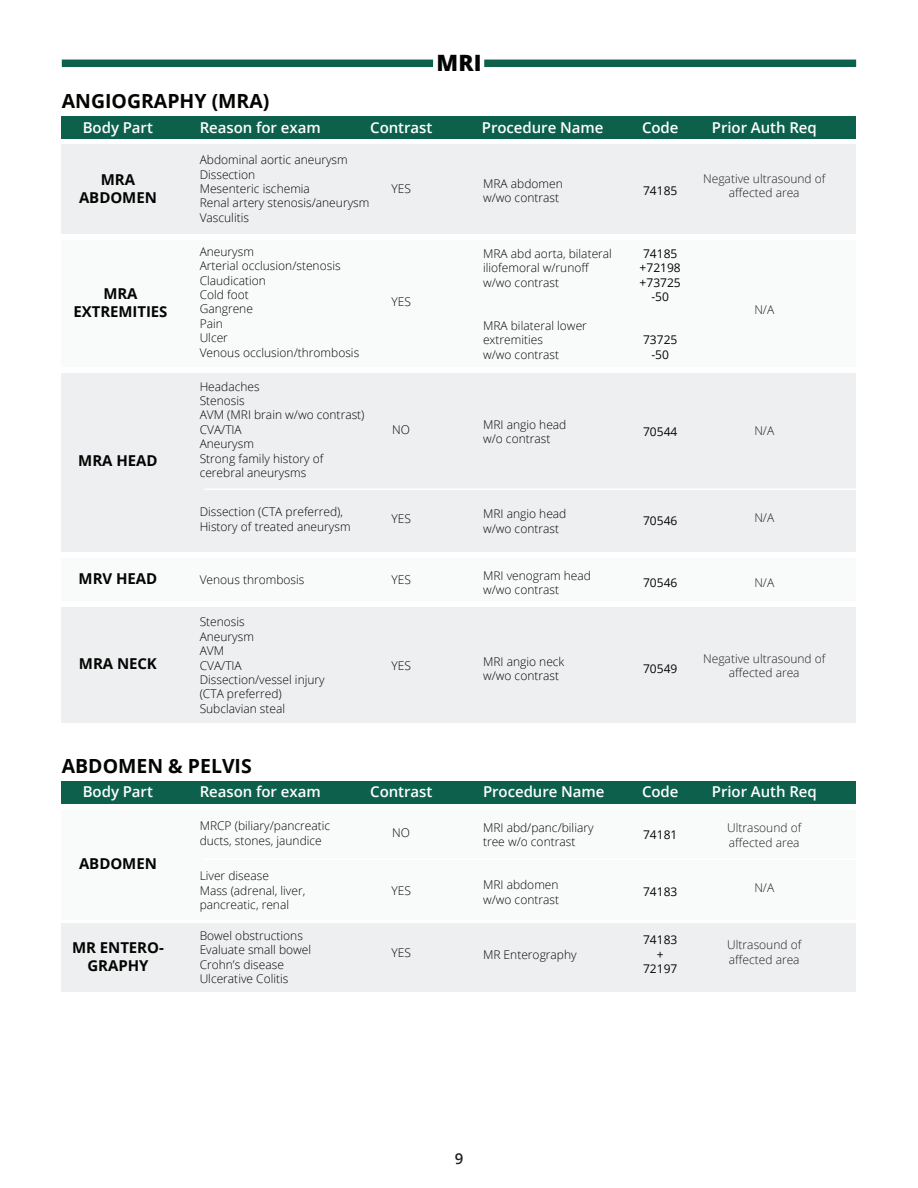
<style>
.page{position:relative;width:918px;height:1188px;background:#fff}
.page>*{position:absolute;margin:0;border:0;box-sizing:border-box;transform-origin:0 0}
.t1{font:800 22.5px "Open Sans";color:#040503}
.t2{font:700 19.5px "Open Sans";color:#040503}
.t3{font:600 15px "Open Sans";letter-spacing:-.005em;color:#fff}
.t4{font:700 15px/18px "Open Sans";letter-spacing:-.005em;color:#040503;text-align:center}
.t5{font:600 15px "Open Sans";color:#231f20}
.t6{font:300 12px/14.4px "Open Sans";color:#040503}
.t7{font:300 12px/14.4px "Open Sans";color:#231f20;text-align:center}
.t8{font:12px/14.4px "Open Sans";color:#040503;text-align:center}
</style>
<div class="page">
<div style="left:62px;top:117px;width:794px;height:22px;background:#0d614c"></div>
<div style="left:62px;top:240px;width:794px;height:127px;background:#f9fafa"></div>
<div style="left:62px;top:145px;width:794px;height:89px;background:#edeff0"></div>
<div style="left:62px;top:373px;width:794px;height:178px;background:#edeff0"></div>
<hr style="left:204px;top:488px;width:655px;height:2px;background:#fff">
<div style="left:62px;top:558px;width:794px;height:42px;background:#f9fafa"></div>
<div style="left:62px;top:608px;width:794px;height:115px;background:#edeff0"></div>
<div style="left:62px;top:810px;width:794px;height:110px;background:#f9fafa"></div>
<hr style="left:204px;top:858px;width:653px;height:2px;background:#fff">
<div style="left:62px;top:781px;width:794px;height:23px;background:#0d614c"></div>
<div style="left:62px;top:924px;width:794px;height:68px;background:#edeff0"></div>
<div style="left:484px;top:60px;width:372px;height:7px;background:#0d614c"></div>
<div style="left:62px;top:60px;width:371px;height:7px;background:#0d614c"></div>
<h2 class="t2" style="left:62px;top:87px;width:209px">ANGIOGRAPHY (MRA)</h2>
<h1 class="t1" style="left:436px;top:46px;width:47px">MRI</h1>
<p class="t3" style="left:83px;top:117px;width:72px">Body Part</p>
<p class="t3" style="left:200px;top:117px;width:123px">Reason for exam</p>
<p class="t3" style="left:370px;top:117px;width:64px">Contrast</p>
<p class="t3" style="left:482px;top:117px;width:123px">Procedure Name</p>
<p class="t3" style="left:642px;top:117px;width:38px">Code</p>
<p class="t4" style="left:79px;top:170px;width:79px">MRA<br>ABDOMEN</p>
<p class="t4" style="left:74px;top:284px;width:95px">MRA<br>EXTREMITIES</p>
<p class="t4" style="left:78px;top:451px;width:81px">MRA HEAD</p>
<p class="t4" style="left:79px;top:570px;width:80px">MRV HEAD</p>
<p class="t4" style="left:79px;top:655px;width:80px">MRA NECK</p>
<p class="t6" style="left:200px;top:152px;width:171px">Abdominal aortic aneurysm<br>Dissection<br>Mesenteric ischemia<br>Renal artery stenosis/aneurysm<br>Vasculitis</p>
<p class="t6" style="left:200px;top:244px;width:161px">Aneurysm<br>Arterial occlusion/stenosis<br>Claudication<br>Cold foot<br>Gangrene<br>Pain<br>Ulcer<br>Venous occlusion/thrombosis</p>
<p class="t6" style="left:200px;top:379px;width:166px">Headaches<br>Stenosis<br>AVM (MRI brain w/wo contrast)<br>CVA/TIA<br>Aneurysm<br>Strong family history of cerebral aneurysms</p>
<p class="t6" style="left:483px;top:176px;width:81px">MRA abdomen w/wo contrast</p>
<p class="t6" style="left:391px;top:181px;width:21px">YES</p>
<p class="t8" style="left:643px;top:183px;width:36px">74185</p>
<p class="t6" style="left:391px;top:294px;width:21px">YES</p>
<p class="t6" style="left:483px;top:246px;width:130px">MRA abd aorta, bilateral iliofemoral w/runoff w/wo contrast</p>
<p class="t6" style="left:483px;top:318px;width:105px">MRA bilateral lower extremities<br>w/wo contrast</p>
<p class="t8" style="left:640px;top:246px;width:43px">74185 +72198 +73725 -50</p>
<p class="t8" style="left:643px;top:332px;width:36px">73725 -50</p>
<p class="t6" style="left:483px;top:417px;width:85px">MRI angio head w/o contrast</p>
<p class="t6" style="left:392px;top:422px;width:19px">NO</p>
<p class="t8" style="left:643px;top:424px;width:36px">70544</p>
<p class="t6" style="left:200px;top:504px;width:153px">Dissection (CTA preferred),<br>History of treated aneurysm</p>
<p class="t6" style="left:391px;top:511px;width:21px">YES</p>
<p class="t8" style="left:643px;top:514px;width:36px">70546</p>
<p class="t6" style="left:483px;top:506px;width:85px">MRI angio head w/wo contrast</p>
<p class="t6" style="left:200px;top:572px;width:106px">Venous thrombosis</p>
<p class="t6" style="left:200px;top:614px;width:127px">Stenosis<br>Aneurysm<br>AVM<br>CVA/TIA<br>Dissection/vessel injury (CTA preferred)<br>Subclavian steal</p>
<p class="t6" style="left:483px;top:568px;width:110px">MRI venogram head w/wo contrast</p>
<p class="t6" style="left:391px;top:572px;width:21px">YES</p>
<p class="t8" style="left:643px;top:575px;width:36px">70546</p>
<p class="t6" style="left:483px;top:654px;width:83px">MRI angio neck w/wo contrast</p>
<p class="t6" style="left:391px;top:658px;width:21px">YES</p>
<p class="t8" style="left:643px;top:661px;width:36px">70549</p>
<h2 class="t2" style="left:62px;top:752px;width:192px">ABDOMEN &amp; PELVIS</h2>
<p class="t3" style="left:83px;top:781px;width:72px">Body Part</p>
<p class="t3" style="left:200px;top:781px;width:123px">Reason for exam</p>
<p class="t3" style="left:370px;top:781px;width:64px">Contrast</p>
<p class="t3" style="left:483px;top:781px;width:123px">Procedure Name</p>
<p class="t3" style="left:642px;top:781px;width:38px">Code</p>
<p class="t6" style="left:483px;top:820px;width:112px">MRI abd/panc/biliary tree w/o contrast</p>
<p class="t4" style="left:79px;top:855px;width:79px">ABDOMEN</p>
<p class="t6" style="left:200px;top:818px;width:132px">MRCP (biliary/pancreatic ducts, stones, jaundice</p>
<p class="t6" style="left:392px;top:826px;width:19px">NO</p>
<p class="t8" style="left:643px;top:827px;width:36px">74181</p>
<p class="t6" style="left:483px;top:877px;width:78px">MRI abdomen w/wo contrast</p>
<p class="t6" style="left:200px;top:868px;width:107px">Liver disease<br>Mass (adrenal, liver, pancreatic, renal</p>
<p class="t6" style="left:391px;top:883px;width:21px">YES</p>
<p class="t8" style="left:643px;top:885px;width:36px">74183</p>
<p class="t4" style="left:72px;top:938px;width:93px">MR ENTERO-<br>GRAPHY</p>
<p class="t6" style="left:200px;top:928px;width:113px">Bowel obstructions<br>Evaluate small bowel<br>Crohn’s disease<br>Ulcerative Colitis</p>
<p class="t6" style="left:391px;top:945px;width:21px">YES</p>
<p class="t6" style="left:483px;top:947px;width:95px">MR Enterography</p>
<p class="t8" style="left:643px;top:932px;width:36px">74183 +<br>72197</p>
<p class="t3" style="left:712px;top:118px;width:107px">Prior Auth Req</p>
<p class="t7" style="left:703px;top:171px;width:124px">Negative ultrasound of affected area</p>
<p class="t7" style="left:754px;top:302px;width:21px">N/A</p>
<p class="t7" style="left:754px;top:423px;width:21px">N/A</p>
<p class="t7" style="left:754px;top:510px;width:21px">N/A</p>
<p class="t7" style="left:754px;top:575px;width:21px">N/A</p>
<p class="t7" style="left:703px;top:651px;width:124px">Negative ultrasound of affected area</p>
<p class="t3" style="left:712px;top:782px;width:107px">Prior Auth Req</p>
<p class="t7" style="left:727px;top:820px;width:76px;text-align:left">Ultrasound of affected area</p>
<p class="t7" style="left:754px;top:881px;width:21px">N/A</p>
<p class="t7" style="left:727px;top:937px;width:76px;text-align:left">Ultrasound of affected area</p>
<p class="t5" style="left:455px;top:1148px;width:10px">9</p>
</div>
